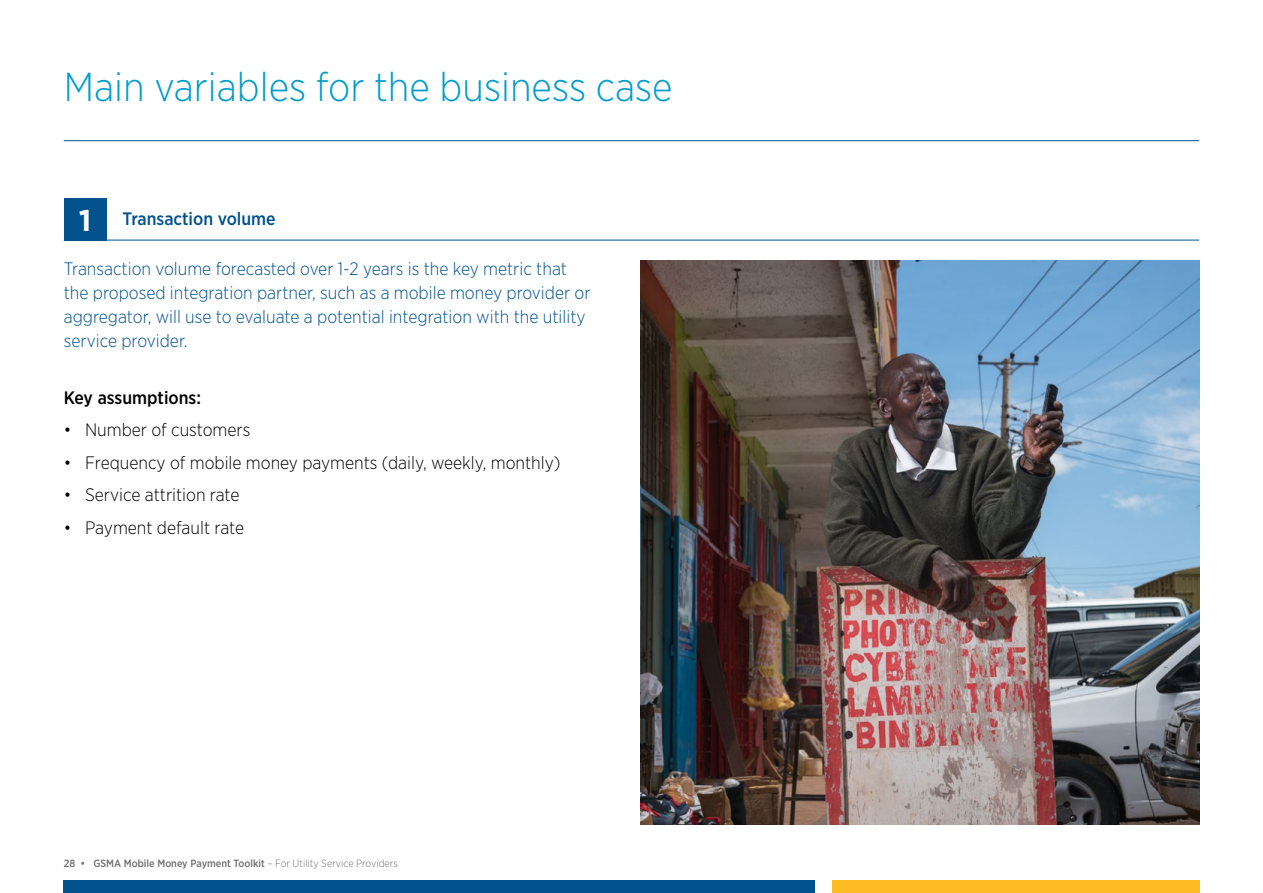
<style>
.page{position:relative;width:1263px;height:893px;background:#fff}
.page>*{position:absolute;margin:0;border:0;box-sizing:border-box;transform-origin:0 0}
.t1{font:300 40.5px "Gotham Narrow";color:#009dcc}
.t2{font:700 30px "Gotham";color:#fff}
.t3{font:300 18px/24px "Gotham Narrow";color:#00528d}
.t4{font:300 18px "Gotham Narrow";color:#000}
.t5{font:500 18px "Gotham Narrow";color:#00528d}
.t6{font:500 18px "Gotham Narrow";color:#000}
.t7{font:500 10.5px "Gotham Narrow";color:#706f6f}
.s1{font-weight:300}
</style>
<div class="page">
<hr style="left:64px;top:140px;width:1135px;height:1px;background:#00528d">
<hr style="left:64px;top:240px;width:1135px;height:1px;background:#00528d">
<div style="left:64px;top:880px;width:751px;height:13px;background:#00528d"></div>
<div style="left:832px;top:880px;width:367px;height:13px;background:#fbbb21"></div>
<img style="left:640px;top:261px;width:559px;height:564px">
<div style="left:64px;top:198px;width:42px;height:42px;background:#00528d"></div>
<p class="t1" style="left:64px;top:62px;width:610px">Main variables for the business case</p>
<p class="t2" style="left:79px;top:201px;width:14px">1</p>
<p class="t5" style="left:123px;top:207px;width:155px">Transaction volume</p>
<p class="t3" style="left:64px;top:256px;width:528px">Transaction volume forecasted over 1-2 years is the key metric that the proposed integration partner, such as a mobile money provider or aggregator, will use to evaluate a potential integration with the utility service provider.</p>
<p class="t6" style="left:64px;top:386px;width:139px">Key assumptions:</p>
<p class="t4" style="left:64px;top:419px;width:188px">• Number of customers</p>
<p class="t4" style="left:64px;top:451px;width:498px">• Frequency of mobile money payments (daily, weekly, monthly)</p>
<p class="t4" style="left:64px;top:484px;width:177px">• Service attrition rate</p>
<p class="t4" style="left:64px;top:516px;width:182px">• Payment default rate</p>
<p class="t7" style="left:64px;top:857px;width:336px">28 • GSMA Mobile Money Payment Toolkit <span class="s1">– For Utility Service Providers</span></p>
</div>
